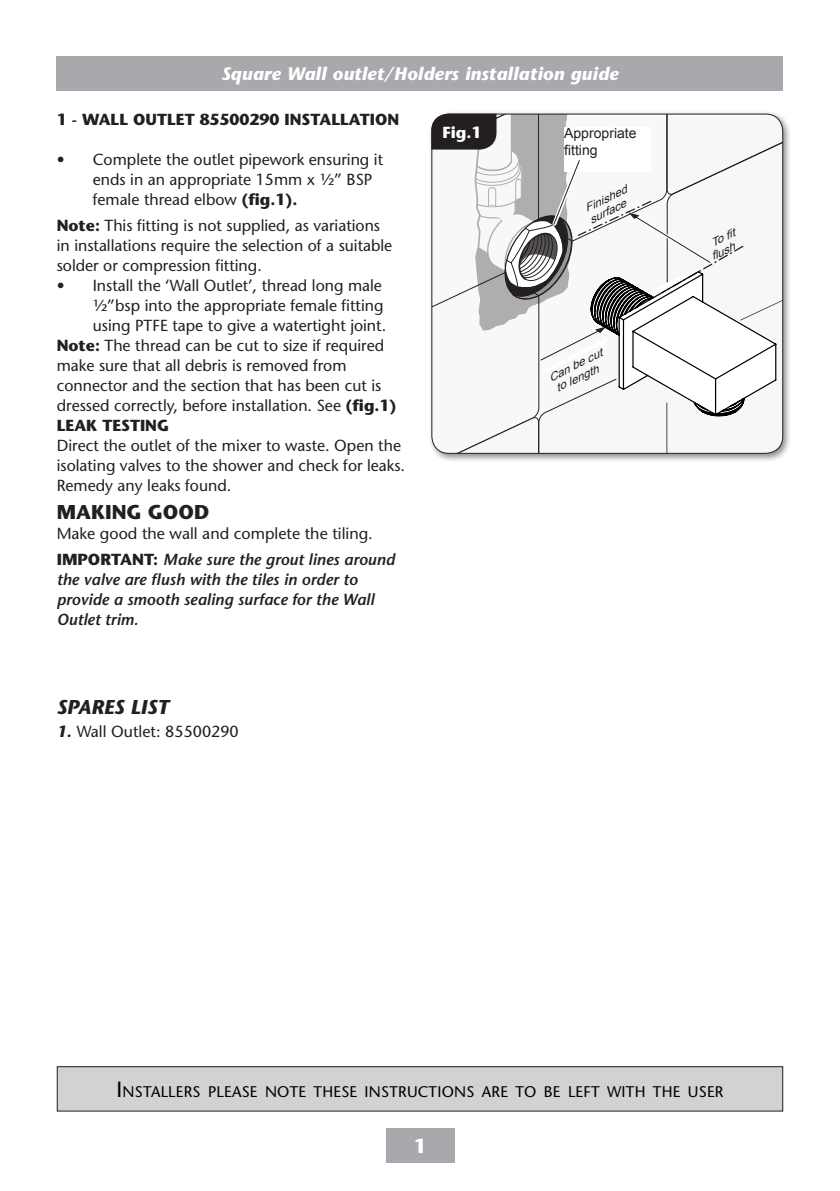
<style>
.page{position:relative;width:840px;height:1191px;background:#fff}
.page>*{position:absolute;margin:0;border:0;box-sizing:border-box;transform-origin:0 0}
._03_Body_text_8pt_IT{font:700 20px "Stone Sans Std";color:#231f20}
.t1{font:italic 700 20px "Stone Sans Std";color:#231f20}
.t2{font:700 20px "Stone Sans Std";color:#fff}
.t3{font:italic 700 18px "Stone Sans Std";letter-spacing:.01em;color:#fff}
._03_Body_text_8pt_IT-2{font:500 16px/20px "Stone Sans Std";color:#231f20}
._03_Body_text_8pt_IT-3{font:italic 600 16px/20px "Stone Sans Std";color:#231f20}
._03_Body_text_8pt_IT-4{font:700 16px "Stone Sans Std";color:#231f20}
.t4{font:700 16px "Stone Sans Std";color:#fff}
.t5{font:500 15.4px "Stone Sans Std";letter-spacing:.015em;color:#000}
.t6{font:14px "Arial";color:#231f20}
.t7{font:italic 10.8px/12.4px "Arial";color:#231f20;scale:1.11 1}
.s1{font-weight:700}
.s2{font-weight:700;font-style:normal}
.s3{font-weight:700;font-style:italic}
.s4{font-size:22px}
</style>
<div class="page">
<div style="left:57px;top:57px;width:725px;height:34px;background:#a8a9ad"></div>
<div style="left:386px;top:1128px;width:68px;height:34px;background:#a8a9ad"></div>
<div style="left:427px;top:110px;width:364px;height:353px;background:#231f20;opacity:.5"></div>
<svg style="left:431px;top:114px;width:351px;height:339px"></svg>
<div style="left:57px;top:1066px;width:725px;height:45px;background:#d1d2d4"></div>
<div style="left:57px;top:1066px;width:725px;height:45px;border:1px solid #231f20"></div>
<p class="t3" style="left:221px;top:63px;width:398px">Square Wall outlet/Holders installation guide</p>
<p class="_03_Body_text_8pt_IT-4" style="left:57px;top:110px;width:344px">1 - WALL OUTLET 85500290 INSTALLATION</p>
<p class="_03_Body_text_8pt_IT-2" style="left:93px;top:150px;width:292px;text-indent:-36px">• Complete the outlet pipework ensuring it ends in an appropriate 15mm x ½” BSP female thread elbow <span class="s1">(fig.1).</span></p>
<p class="_03_Body_text_8pt_IT-2" style="left:57px;top:215px;width:337px"><span class="s1">Note:</span> This fitting is not supplied, as variations in installations require the selection of a suitable solder or compression fitting.</p>
<p class="_03_Body_text_8pt_IT-2" style="left:93px;top:275px;width:295px;text-indent:-36px">• Install the ‘Wall Outlet’, thread long male ½”bsp into the appropriate female fitting using PTFE tape to give a watertight joint.</p>
<p class="_03_Body_text_8pt_IT-2" style="left:57px;top:335px;width:341px"><span class="s1">Note:</span> The thread can be cut to size if required make sure that all debris is removed from connector and the section that has been cut is dressed correctly, before installation. See <span class="s1">(fig.1)</span></p>
<p class="_03_Body_text_8pt_IT-4" style="left:57px;top:416px;width:114px">LEAK TESTING</p>
<p class="_03_Body_text_8pt_IT-2" style="left:57px;top:435px;width:350px">Direct the outlet of the mixer to waste. Open the isolating valves to the shower and check for leaks.<br>Remedy any leaks found.</p>
<p class="_03_Body_text_8pt_IT" style="left:57px;top:500px;width:154px">MAKING GOOD</p>
<p class="_03_Body_text_8pt_IT-2" style="left:57px;top:523px;width:317px">Make good the wall and complete the tiling.</p>
<p class="_03_Body_text_8pt_IT-3" style="left:57px;top:549px;width:339px"><span class="s2">IMPORTANT:</span> Make sure the grout lines around the valve are flush with the tiles in order to provide a smooth sealing surface for the Wall Outlet trim.</p>
<p class="t1" style="left:57px;top:695px;width:114px">SPARES LIST</p>
<p class="_03_Body_text_8pt_IT-2" style="left:57px;top:721px;width:183px"><span class="s3">1.</span> Wall Outlet: 85500290</p>
<p class="t4" style="left:442px;top:122px;width:41px">Fig.1</p>
<p class="t6" style="left:564px;top:124px;width:74px">Appropriate</p>
<p class="t6" style="left:564px;top:140px;width:35px">fitting</p>
<p class="t7" style="left:581px;top:204px;width:43px;rotate:-26deg">Finished surface</p>
<p class="t7" style="left:546px;top:372px;width:54px;rotate:-26deg">Can be cut to length</p>
<p class="t7" style="left:703px;top:240px;width:30px;text-align:center;rotate:-26deg">To fit flush</p>
<p class="t5" style="left:116px;top:1082px;width:608px"><span class="s4">I</span>NSTALLERS PLEASE NOTE THESE I NSTRUCTIONS ARE TO BE LEFT WITH THE USER</p>
<p class="t2" style="left:413px;top:1134px;width:14px">1</p>
</div>
